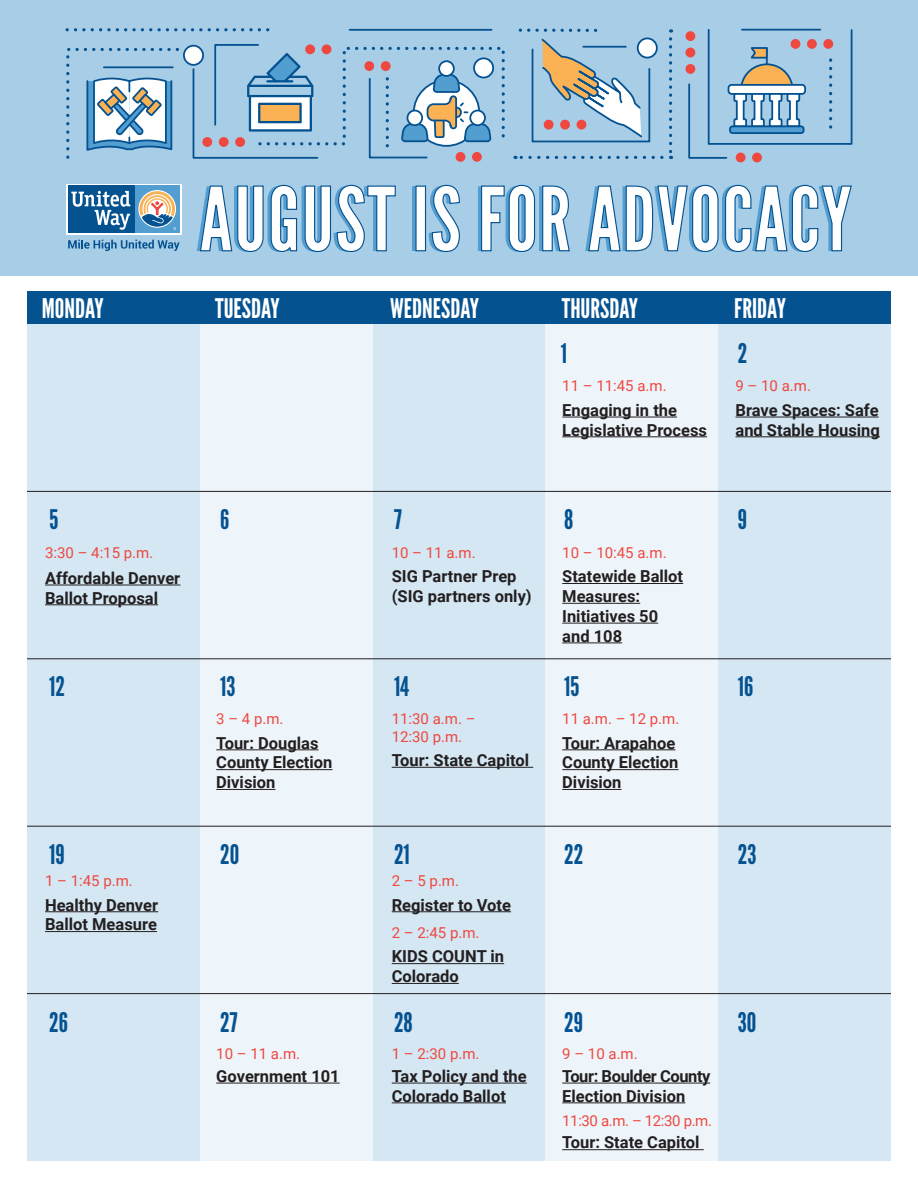
<style>
.page{position:relative;width:918px;height:1188px;background:#fff}
.page>*{position:absolute;margin:0;border:0;box-sizing:border-box;transform-origin:0 0}
.t1{font:27px "League Gothic";color:#055291}
.t2{font:27px "League Gothic";color:#fff}
.t3{font:700 16.5px/19.8px "Roboto";color:#231f20}
.t4{font:15px "Roboto";color:#ef4840}
</style>
<div class="page">
<div style="left:0;top:0;width:918px;height:275px;background:#a8cee7"></div>
<div style="left:27px;top:324px;width:864px;height:837px;background:#d4e7f3"></div>
<div style="left:200px;top:324px;width:173px;height:843px;background:#eef5fa"></div>
<div style="left:545px;top:324px;width:173px;height:843px;background:#eef5fa"></div>
<hr style="left:27px;top:491px;width:864px;height:1px;background:#231f20">
<hr style="left:27px;top:658px;width:864px;height:1px;background:#231f20">
<hr style="left:27px;top:826px;width:864px;height:1px;background:#231f20">
<hr style="left:27px;top:993px;width:864px;height:1px;background:#231f20">
<div style="left:27px;top:292px;width:864px;height:32px;background:#055291"></div>
<hr style="left:562px;top:417px;width:115px;height:1px;background:#231f20">
<hr style="left:562px;top:436px;width:145px;height:1px;background:#231f20">
<hr style="left:735px;top:417px;width:144px;height:1px;background:#231f20">
<hr style="left:735px;top:436px;width:145px;height:1px;background:#231f20">
<hr style="left:45px;top:585px;width:135px;height:1px;background:#231f20">
<hr style="left:45px;top:604px;width:113px;height:1px;background:#231f20">
<hr style="left:562px;top:583px;width:121px;height:1px;background:#231f20">
<hr style="left:562px;top:603px;width:78px;height:1px;background:#231f20">
<hr style="left:562px;top:623px;width:96px;height:1px;background:#231f20">
<hr style="left:562px;top:643px;width:60px;height:1px;background:#231f20">
<hr style="left:216px;top:749px;width:103px;height:1px;background:#231f20">
<hr style="left:216px;top:769px;width:116px;height:1px;background:#231f20">
<hr style="left:216px;top:789px;width:59px;height:1px;background:#231f20">
<hr style="left:45px;top:911px;width:113px;height:1px;background:#231f20">
<hr style="left:45px;top:931px;width:112px;height:1px;background:#231f20">
<hr style="left:392px;top:911px;width:119px;height:1px;background:#231f20">
<hr style="left:392px;top:963px;width:112px;height:1px;background:#231f20">
<hr style="left:392px;top:983px;width:67px;height:1px;background:#231f20">
<hr style="left:216px;top:1083px;width:124px;height:1px;background:#231f20">
<hr style="left:562px;top:1083px;width:148px;height:1px;background:#231f20">
<hr style="left:562px;top:1102px;width:123px;height:1px;background:#231f20">
<hr style="left:562px;top:1149px;width:142px;height:1px;background:#231f20">
<hr style="left:392px;top:1083px;width:135px;height:1px;background:#231f20">
<hr style="left:392px;top:1102px;width:114px;height:1px;background:#231f20">
<hr style="left:392px;top:767px;width:141px;height:1px;background:#231f20">
<hr style="left:562px;top:749px;width:113px;height:1px;background:#231f20">
<hr style="left:562px;top:769px;width:117px;height:1px;background:#231f20">
<hr style="left:562px;top:789px;width:60px;height:1px;background:#231f20">
<svg style="left:65px;top:28px;width:788px;height:224px"></svg>
<h1 class="t2" style="left:42px;top:292px;width:63px">MONDAY</h1>
<h1 class="t2" style="left:215px;top:292px;width:66px">TUESDAY</h1>
<h1 class="t2" style="left:390px;top:292px;width:90px">WEDNESDAY</h1>
<h1 class="t2" style="left:562px;top:292px;width:78px">THURSDAY</h1>
<h1 class="t2" style="left:734px;top:292px;width:53px">FRIDAY</h1>
<h1 class="t1" style="left:561px;top:337px;width:8px">1</h1>
<h1 class="t1" style="left:738px;top:337px;width:11px">2</h1>
<p class="t4" style="left:735px;top:375px;width:77px">9 – 10 a.m.</p>
<p class="t4" style="left:562px;top:375px;width:106px">11 – 11:45 a.m.</p>
<p class="t3" style="left:562px;top:399px;width:146px">Engaging in the<br>Legislative Process</p>
<p class="t3" style="left:735px;top:399px;width:146px">Brave Spaces: Safe and Stable Housing</p>
<h1 class="t1" style="left:49px;top:504px;width:11px">5</h1>
<h1 class="t1" style="left:220px;top:504px;width:11px">6</h1>
<h1 class="t1" style="left:394px;top:504px;width:9px">7</h1>
<h1 class="t1" style="left:564px;top:504px;width:11px">8</h1>
<h1 class="t1" style="left:738px;top:504px;width:11px">9</h1>
<p class="t4" style="left:45px;top:542px;width:110px">3:30 – 4:15 p.m.</p>
<p class="t4" style="left:392px;top:542px;width:85px">10 – 11 a.m.</p>
<p class="t4" style="left:562px;top:542px;width:106px">10 – 10:45 a.m.</p>
<p class="t3" style="left:45px;top:567px;width:137px">Affordable Denver<br>Ballot Proposal</p>
<p class="t3" style="left:392px;top:566px;width:142px">SIG Partner Prep (SIG partners only)</p>
<p class="t3" style="left:562px;top:566px;width:122px">Statewide Ballot<br>Measures:<br>Initiatives 50 and 108</p>
<h1 class="t1" style="left:49px;top:670px;width:17px">12</h1>
<h1 class="t1" style="left:220px;top:670px;width:17px">13</h1>
<h1 class="t1" style="left:394px;top:670px;width:17px">14</h1>
<h1 class="t1" style="left:564px;top:670px;width:17px">15</h1>
<h1 class="t1" style="left:738px;top:670px;width:17px">16</h1>
<p class="t4" style="left:216px;top:708px;width:69px">3 – 4 p.m.</p>
<p class="t3" style="left:216px;top:732px;width:118px">Tour: Douglas<br>County Election<br>Division</p>
<p class="t4" style="left:392px;top:708px;width:85px">11:30 a.m. –</p>
<p class="t4" style="left:562px;top:708px;width:119px">11 a.m. – 12 p.m.</p>
<p class="t4" style="left:392px;top:726px;width:72px">12:30 p.m.</p>
<p class="t3" style="left:562px;top:732px;width:118px">Tour: Arapahoe<br>County Election<br>Division</p>
<p class="t3" style="left:392px;top:750px;width:139px">Tour: State Capitol</p>
<h1 class="t1" style="left:49px;top:839px;width:17px">19</h1>
<h1 class="t1" style="left:220px;top:839px;width:21px">20</h1>
<h1 class="t1" style="left:394px;top:839px;width:17px">21</h1>
<p class="t4" style="left:45px;top:870px;width:89px">1 – 1:45 p.m.</p>
<p class="t4" style="left:392px;top:870px;width:69px">2 – 5 p.m.</p>
<p class="t3" style="left:45px;top:894px;width:115px">Healthy Denver<br>Ballot Measure</p>
<p class="t3" style="left:392px;top:894px;width:121px">Register to Vote</p>
<p class="t4" style="left:392px;top:922px;width:89px">2 – 2:45 p.m.</p>
<p class="t3" style="left:392px;top:946px;width:114px">KIDS COUNT in<br>Colorado</p>
<h1 class="t1" style="left:49px;top:1006px;width:20px">26</h1>
<h1 class="t1" style="left:220px;top:1006px;width:19px">27</h1>
<h1 class="t1" style="left:394px;top:1006px;width:20px">28</h1>
<p class="t4" style="left:216px;top:1043px;width:85px">10 – 11 a.m.</p>
<p class="t4" style="left:392px;top:1043px;width:89px">1 – 2:30 p.m.</p>
<h1 class="t1" style="left:564px;top:839px;width:21px">22</h1>
<h1 class="t1" style="left:564px;top:1006px;width:20px">29</h1>
<p class="t4" style="left:562px;top:1043px;width:77px">9 – 10 a.m.</p>
<p class="t3" style="left:392px;top:1065px;width:137px">Tax Policy and the<br>Colorado Ballot</p>
<p class="t3" style="left:216px;top:1065px;width:125px">Government 101</p>
<p class="t3" style="left:562px;top:1065px;width:150px">Tour: Boulder County<br>Election Division</p>
<p class="t3" style="left:562px;top:1132px;width:139px">Tour: State Capitol</p>
<p class="t4" style="left:562px;top:1110px;width:151px">11:30 a.m. – 12:30 p.m.</p>
<h1 class="t1" style="left:738px;top:839px;width:20px">23</h1>
<h1 class="t1" style="left:738px;top:1006px;width:20px">30</h1>
</div>
